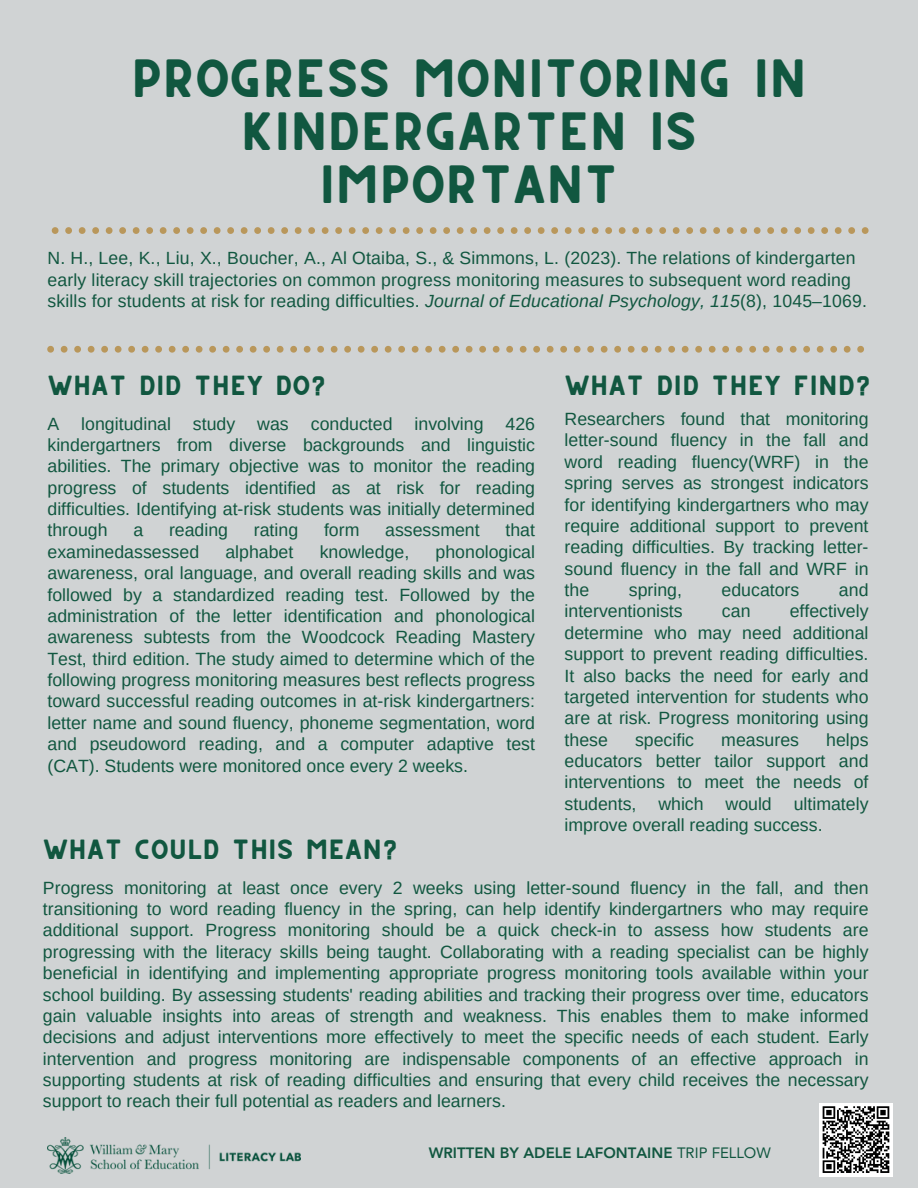
<style>
.page{position:relative;width:918px;height:1188px;background:#d0d3d4}
.page>*{position:absolute;margin:0;border:0;box-sizing:border-box;transform-origin:0 0}
.t1{font:37.95px/52.8px "CS Gordon Rounded";letter-spacing:-.015em;color:#115740;text-align:center}
.t2{font:19.5px "CS Gordon Rounded";color:#115740}
.t3{font:17.7px/21.3px "Arimo";color:#115740;text-align:justify}
.t4{font:800 15px "Avenir LT Pro";color:#115740}
.s1{font-style:italic}
.s2{font-weight:400}
</style>
<div class="page">
<svg style="left:52px;top:227px;width:817px;height:7px"></svg>
<svg style="left:47px;top:346px;width:817px;height:7px"></svg>
<img style="left:47px;top:1137px;width:254px;height:36px">
<div style="left:819px;top:1103px;width:74px;height:74px;background:#fff"></div>
<svg style="left:822px;top:1106px;width:68px;height:67px"></svg>
<h1 class="t1" style="left:131px;top:57px;width:678px">PROGRESS MONITORING IN<br>KINDERGARTEN IS<br>IMPORTANT</h1>
<p class="t3" style="left:47px;top:247px;width:821px;text-align:left">N. H., Lee, K., Liu, X., Boucher, A., Al Otaiba, S., &amp; Simmons, L. (2023). The relations of kindergarten early literacy skill trajectories on common progress monitoring measures to subsequent word reading skills for students at risk for reading difficulties. <span class="s1">Journal of Educational Psychology, 115</span>(8), 1045–1069.</p>
<p class="t2" style="left:47px;top:377px;width:281px">WHAT DID THEY DO?</p>
<p class="t3" style="left:47px;top:413px;width:489px">A longitudinal study was conducted involving 426 kindergartners from diverse backgrounds and linguistic abilities. The primary objective was to monitor the reading progress of students identified as at risk for reading difficulties. Identifying at-risk students was initially determined through</p>
<p class="t3" style="left:133px;top:520px;width:11px">a</p>
<p class="t3" style="left:169px;top:520px;width:61px">reading</p>
<p class="t3" style="left:254px;top:520px;width:46px">rating</p>
<p class="t3" style="left:324px;top:520px;width:37px">form</p>
<p class="t3" style="left:385px;top:520px;width:96px">assessment</p>
<p class="t3" style="left:506px;top:520px;width:31px">that</p>
<p class="t3" style="left:47px;top:541px;width:153px">examinedassessed</p>
<p class="t3" style="left:225px;top:541px;width:69px">alphabet</p>
<p class="t3" style="left:320px;top:541px;width:91px">knowledge,</p>
<p class="t3" style="left:47px;top:541px;width:489px;text-indent:388px">phonological awareness, oral language, and overall reading skills and was followed by a standardized reading test. Followed by the administration of the letter identification and phonological awareness subtests from the Woodcock Reading Mastery Test, third edition. The study aimed to determine which of the following progress monitoring measures best reflects progress toward successful reading outcomes in at-risk kindergartners: letter name and sound fluency, phoneme segmentation, word and pseudoword reading, and a computer adaptive test (CAT). Students were monitored once every 2 weeks.</p>
<p class="t2" style="left:565px;top:377px;width:308px">WHAT DID THEY FIND?</p>
<p class="t3" style="left:565px;top:408px;width:305px">Researchers found that monitoring letter-sound fluency in the fall and word reading fluency(WRF) in the spring serves as strongest indicators for identifying kindergartners who may require additional support to prevent reading difficulties. By tracking letter&shy;sound fluency in the fall and WRF in the</p>
<p class="t3" style="left:629px;top:579px;width:55px">spring,</p>
<p class="t3" style="left:722px;top:579px;width:79px">educators</p>
<p class="t3" style="left:839px;top:579px;width:31px">and</p>
<p class="t3" style="left:565px;top:601px;width:120px">interventionists</p>
<p class="t3" style="left:722px;top:601px;width:30px">can</p>
<p class="t3" style="left:565px;top:601px;width:305px;text-indent:225px">effectively determine who may need additional support to prevent reading difficulties.<br>It also backs the need for early and targeted intervention for students who are at risk. Progress monitoring using these</p>
<p class="t3" style="left:565px;top:729px;width:305px;text-indent:262px">helps educators better tailor support and interventions to meet the needs of students, which would ultimately improve overall reading success.</p>
<p class="t3" style="left:635px;top:729px;width:61px">specific</p>
<p class="t3" style="left:721px;top:729px;width:79px">measures</p>
<p class="t2" style="left:43px;top:841px;width:357px">WHAT COULD THIS MEAN?</p>
<p class="t3" style="left:43px;top:877px;width:827px">Progress monitoring at least once every 2 weeks using letter-sound fluency in the fall, and then transitioning to word reading fluency in the spring, can help identify kindergartners who may require additional support. Progress monitoring should be a quick check-in to assess how students are progressing with the literacy skills being taught. Collaborating with a reading specialist can be highly beneficial in identifying and implementing appropriate progress monitoring tools available within your school building. By assessing students' reading abilities and tracking their progress over time, educators gain valuable insights into areas of strength and weakness. This enables them to make informed decisions and adjust interventions more effectively to meet the specific needs of each student. Early intervention and progress monitoring are indispensable components of an effective approach in supporting students at risk of reading difficulties and ensuring that every child receives the necessary support to reach their full potential as readers and learners.</p>
<p class="t4" style="left:429px;top:1146px;width:344px">WRITTEN BY ADELE LAFONTAINE <span class="s2">TRIP FELLOW</span></p>
</div>
